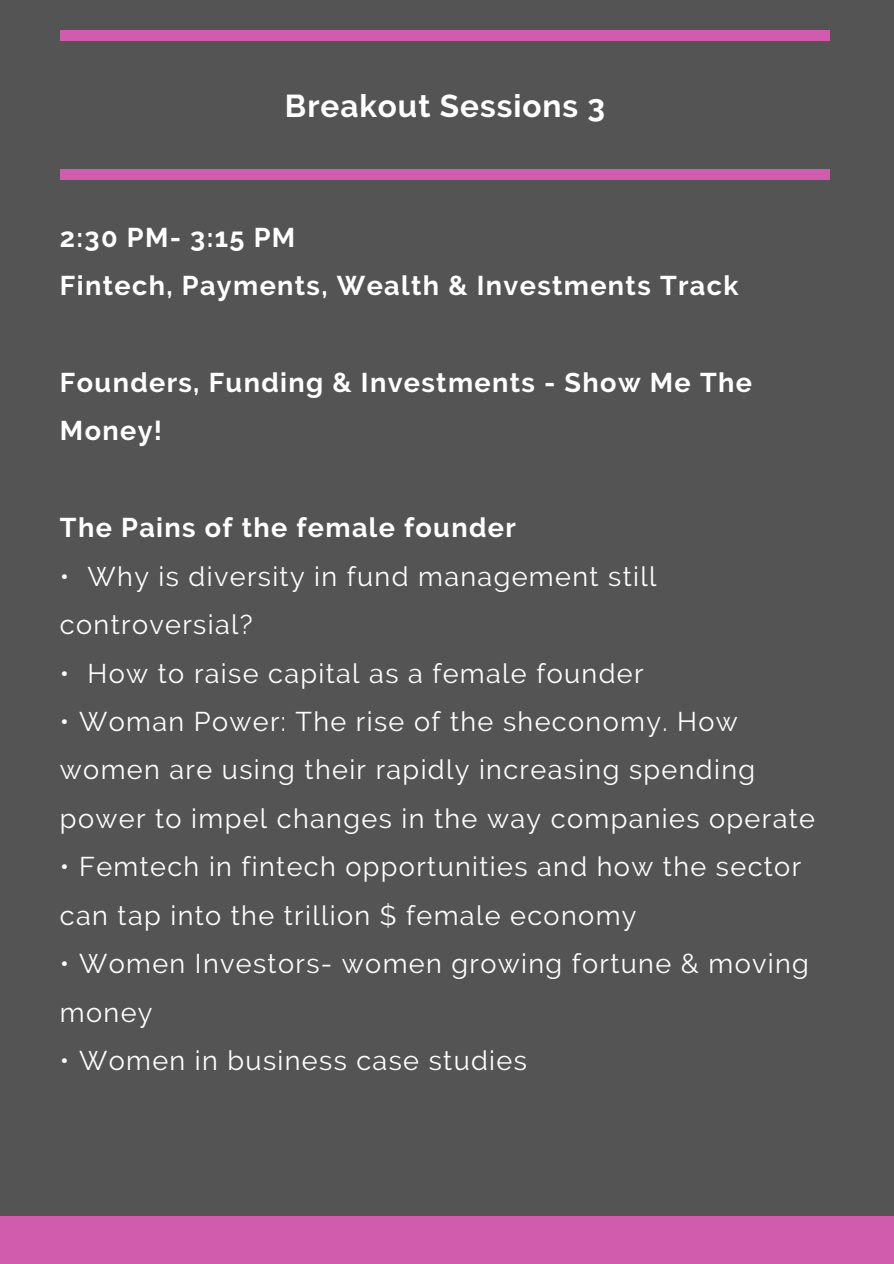
<style>
.page{position:relative;width:894px;height:1264px;background:#fff}
.page>*{position:absolute;margin:0;border:0;box-sizing:border-box;transform-origin:0 0}
.t1{font:700 31.5px "Raleway";letter-spacing:.03em;color:#fff}
.t2{font:27px/48.4px "Raleway";letter-spacing:.05em;color:#fff}
.t3{font:700 27px/48.4px "Raleway";letter-spacing:.05em;color:#fff}
</style>
<div class="page">
<div style="left:0;top:0;width:893px;height:1263px;background:#545454"></div>
<div style="left:60px;top:30px;width:769px;height:11px;background:#d15bad"></div>
<div style="left:60px;top:169px;width:769px;height:11px;background:#d15bad"></div>
<div style="left:0;top:1216px;width:893px;height:47px;background:#d15bad"></div>
<p class="t1" style="left:285px;top:88px;width:321px">Breakout Sessions 3</p>
<p class="t3" style="left:60px;top:213px;width:679px">2:30 PM- 3:15 PM<br>Fintech, Payments, Wealth &amp; Investments Track</p>
<p class="t3" style="left:60px;top:358px;width:693px">Founders, Funding &amp; Investments - Show Me The<br>Money!</p>
<p class="t3" style="left:60px;top:503px;width:457px">The Pains of the female founder</p>
<p class="t2" style="left:60px;top:552px;width:597px">• Why is diversity in fund management still controversial?</p>
<p class="t2" style="left:60px;top:648px;width:585px">• How to raise capital as a female founder</p>
<p class="t2" style="left:60px;top:697px;width:756px">• Woman Power: The rise of the sheconomy. How women are using their rapidly increasing spending power to impel changes in the way companies operate</p>
<p class="t2" style="left:60px;top:842px;width:742px">• Femtech in fintech opportunities and how the sector can tap into the trillion $ female economy</p>
<p class="t2" style="left:60px;top:939px;width:750px">• Women Investors- women growing fortune &amp; moving money</p>
<p class="t2" style="left:60px;top:1036px;width:468px">• Women in business case studies</p>
</div>
